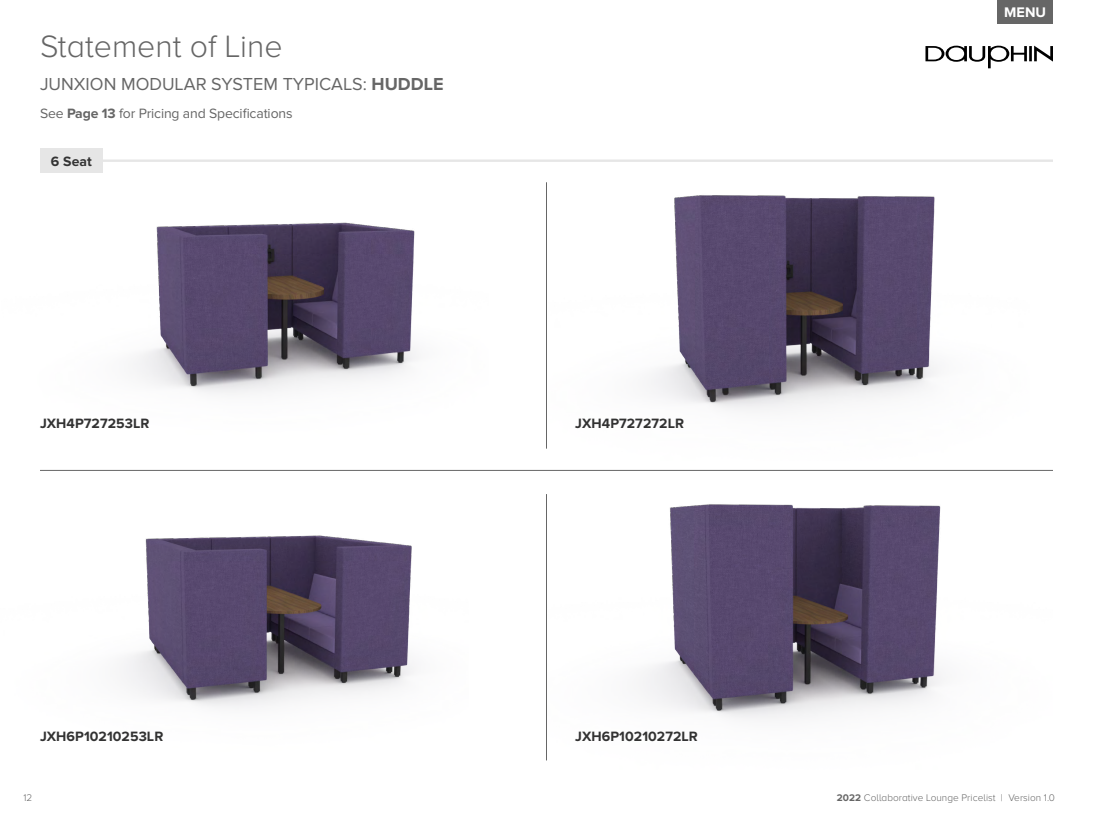
<style>
.page{position:relative;width:1093px;height:820px;background:#fff}
.page>*{position:absolute;margin:0;border:0;box-sizing:border-box;transform-origin:0 0}
.t1{font:300 32px "Proxima Nova A";color:#666}
.t2{font:18px "Proxima Nova";color:#666}
.t3{font:700 14.4px "Proxima Nova A";color:#fff}
.t4{font:700 14px "Proxima Nova";letter-spacing:.005em;color:#333}
.t5{font:14px "Proxima Nova";letter-spacing:-.01em;color:#666}
.t6{font:300 10px "Proxima Nova A";letter-spacing:.005em;color:#666}
.s1{font-family:"Proxima Nova A";font-weight:700}
.s2{font-weight:700}
</style>
<div class="page">
<div style="left:40px;top:148px;width:63px;height:25px;background:#e6e6e6"></div>
<hr style="left:103px;top:159px;width:950px;height:3px;background:#e6e6e6">
<hr style="left:546px;top:494px;width:1px;height:266px;background:#666">
<hr style="left:40px;top:470px;width:1013px;height:1px;background:#666">
<hr style="left:546px;top:182px;width:1px;height:266px;background:#666">
<img style="left:134px;top:222px;width:283px;height:171px">
<img style="left:651px;top:195px;width:286px;height:215px">
<img style="left:123px;top:535px;width:291px;height:173px">
<img style="left:642px;top:504px;width:300px;height:216px">
<svg style="left:925px;top:46px;width:128px;height:22px"></svg>
<div style="left:997px;top:0;width:56px;height:23px;background:#666"></div>
<h1 class="t1" style="left:40px;top:29px;width:244px">Statement of Line</h1>
<p class="t2" style="left:40px;top:73px;width:405px">JUNXION MODULAR SYSTEM TYPICALS: <span class="s1">HUDDLE</span></p>
<p class="t5" style="left:40px;top:105px;width:254px">See <span class="s2">Page 13</span> for Pricing and Specifications</p>
<p class="t4" style="left:51px;top:153px;width:42px">6 Seat</p>
<p class="t4" style="left:40px;top:415px;width:111px">JXH4P727253LR</p>
<p class="t4" style="left:575px;top:415px;width:110px">JXH4P727272LR</p>
<p class="t4" style="left:40px;top:728px;width:125px">JXH6P10210253LR</p>
<p class="t4" style="left:575px;top:728px;width:124px">JXH6P10210272LR</p>
<p class="t3" style="left:1004px;top:4px;width:43px">MENU</p>
<p class="t6" style="left:24px;top:792px;width:10px">12</p>
<p class="t6" style="left:837px;top:792px;width:220px"><span class="s2">2022</span> Collaborative Lounge Pricelist | Version 1.0</p>
</div>
